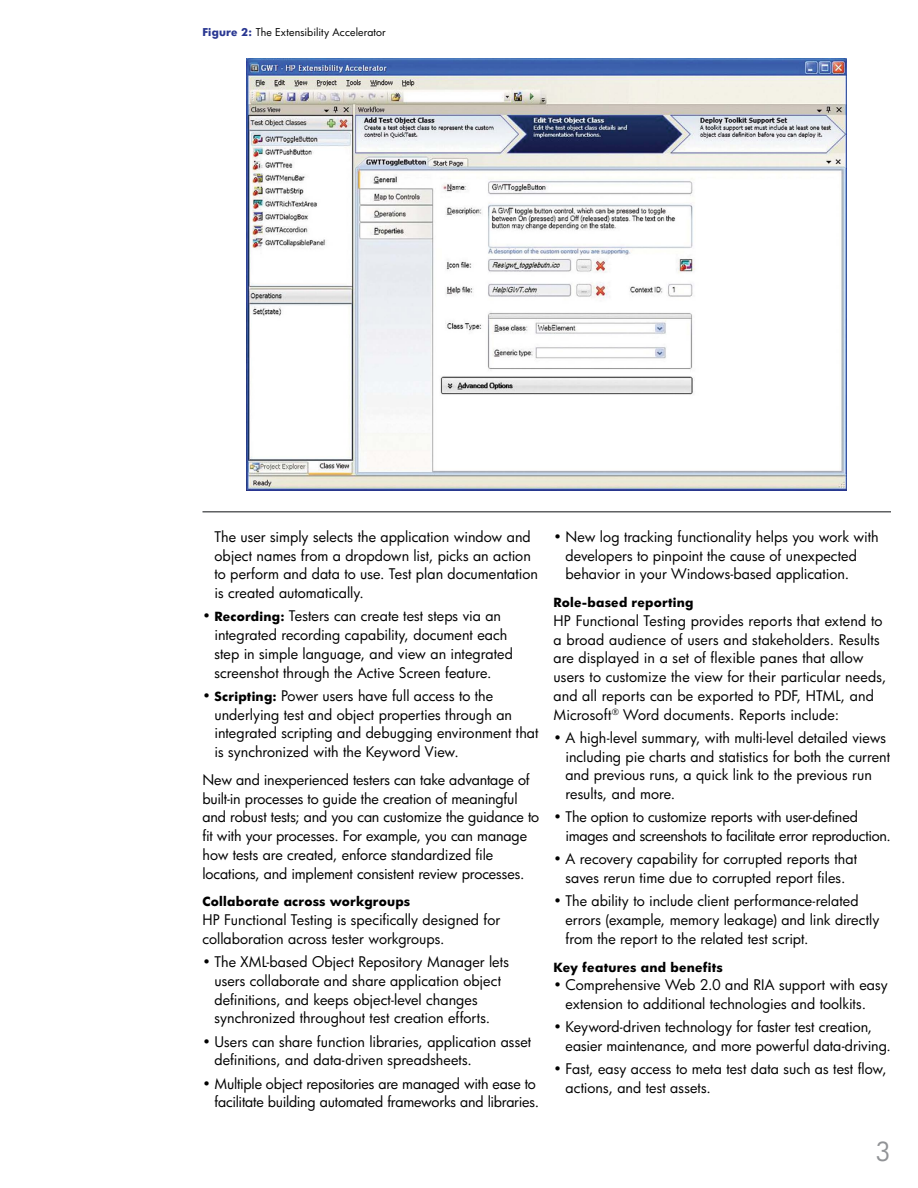
<style>
.page{position:relative;width:918px;height:1188px;background:#fff}
.page>*{position:absolute;margin:0;border:0;box-sizing:border-box;transform-origin:0 0}
.t1{font:25.5px "HP Futura";color:#919396}
.t2{font:14.25px/18.8px "HP Futura";color:#000}
.t3{font:700 12.3px "HP Futura";letter-spacing:.02em;color:#000}
.t4{font:10.5px "HP Futura";letter-spacing:.01em;color:#000}
.s1{font-weight:700;color:#283691}
.s2{font-weight:700;font-size:12.3px}
</style>
<div class="page">
<img style="left:247px;top:58px;width:600px;height:432px">
<hr style="left:202px;top:511px;width:689px;height:2px;background:#5f6062">
<p class="t4" style="left:202px;top:25px;width:185px"><span class="s1">Figure 2:</span> The Extensibility Accelerator</p>
<p class="t2" style="left:214px;top:527px;width:325px">The user simply selects the application window and object names from a dropdown list, picks an action to perform and data to use. Test plan documentation is created automatically.</p>
<p class="t2" style="left:215px;top:606px;width:300px;text-indent:-12px">• <span class="s2">Recording:</span> Testers can create test steps via an integrated recording capability, document each step in simple language, and view an integrated screenshot through the Active Screen feature.</p>
<p class="t2" style="left:214px;top:686px;width:326px;text-indent:-12px">• <span class="s2">Scripting:</span> Power users have full access to the underlying test and object properties through an integrated scripting and debugging environment that is synchronized with the Keyword View.</p>
<p class="t2" style="left:202px;top:770px;width:338px">New and inexperienced testers can take advantage of built-in processes to guide the creation of meaningful and robust tests; and you can customize the guidance to fit with your processes. For example, you can manage how tests are created, enforce standardized file locations, and implement consistent review processes.</p>
<p class="t3" style="left:202px;top:893px;width:209px">Collaborate across workgroups</p>
<p class="t2" style="left:202px;top:910px;width:299px">HP Functional Testing is specifically designed for collaboration across tester workgroups.</p>
<p class="t2" style="left:214px;top:952px;width:296px;text-indent:-12px">• The XML-based Object Repository Manager lets users collaborate and share application object definitions, and keeps object-level changes synchronized throughout test creation efforts.</p>
<p class="t2" style="left:214px;top:1032px;width:318px;text-indent:-12px">• Users can share function libraries, application asset definitions, and data-driven spreadsheets.</p>
<p class="t2" style="left:202px;top:1074px;width:338px;text-align:right">• Multiple object repositories are managed with ease to facilitate building automated frameworks and libraries.</p>
<p class="t2" style="left:565px;top:527px;width:315px;text-indent:-12px">• New log tracking functionality helps you work with developers to pinpoint the cause of unexpected behavior in your Windows-based application.</p>
<p class="t3" style="left:554px;top:594px;width:142px">Role-based reporting</p>
<p class="t2" style="left:554px;top:611px;width:335px">HP Functional Testing provides reports that extend to a broad audience of users and stakeholders. Results are displayed in a set of flexible panes that allow users to customize the view for their particular needs, and all reports can be exported to PDF, HTML, and Microsoft<sup>®</sup> Word documents. Reports include:</p>
<p class="t2" style="left:565px;top:728px;width:326px;text-indent:-12px">• A high-level summary, with multi-level detailed views including pie charts and statistics for both the current and previous runs, a quick link to the previous run results, and more.</p>
<p class="t2" style="left:565px;top:807px;width:327px;text-indent:-12px">• The option to customize reports with user-defined images and screenshots to facilitate error reproduction.</p>
<p class="t2" style="left:553px;top:849px;width:305px;text-align:center">• A recovery capability for corrupted reports that saves rerun time due to corrupted report files.</p>
<p class="t2" style="left:565px;top:891px;width:316px;text-indent:-12px">• The ability to include client performance-related errors (example, memory leakage) and link directly from the report to the related test script.</p>
<p class="t3" style="left:554px;top:958px;width:171px">Key features and benefits</p>
<p class="t2" style="left:565px;top:975px;width:324px;text-indent:-12px">• Comprehensive Web 2.0 and RIA support with easy extension to additional technologies and toolkits.</p>
<p class="t2" style="left:565px;top:1017px;width:327px;text-indent:-12px">• Keyword-driven technology for faster test creation, easier maintenance, and more powerful data-driving.</p>
<p class="t2" style="left:565px;top:1059px;width:323px;text-indent:-12px">• Fast, easy access to meta test data such as test flow, actions, and test assets.</p>
<h1 class="t1" style="left:875px;top:1134px;width:17px">3</h1>
</div>
